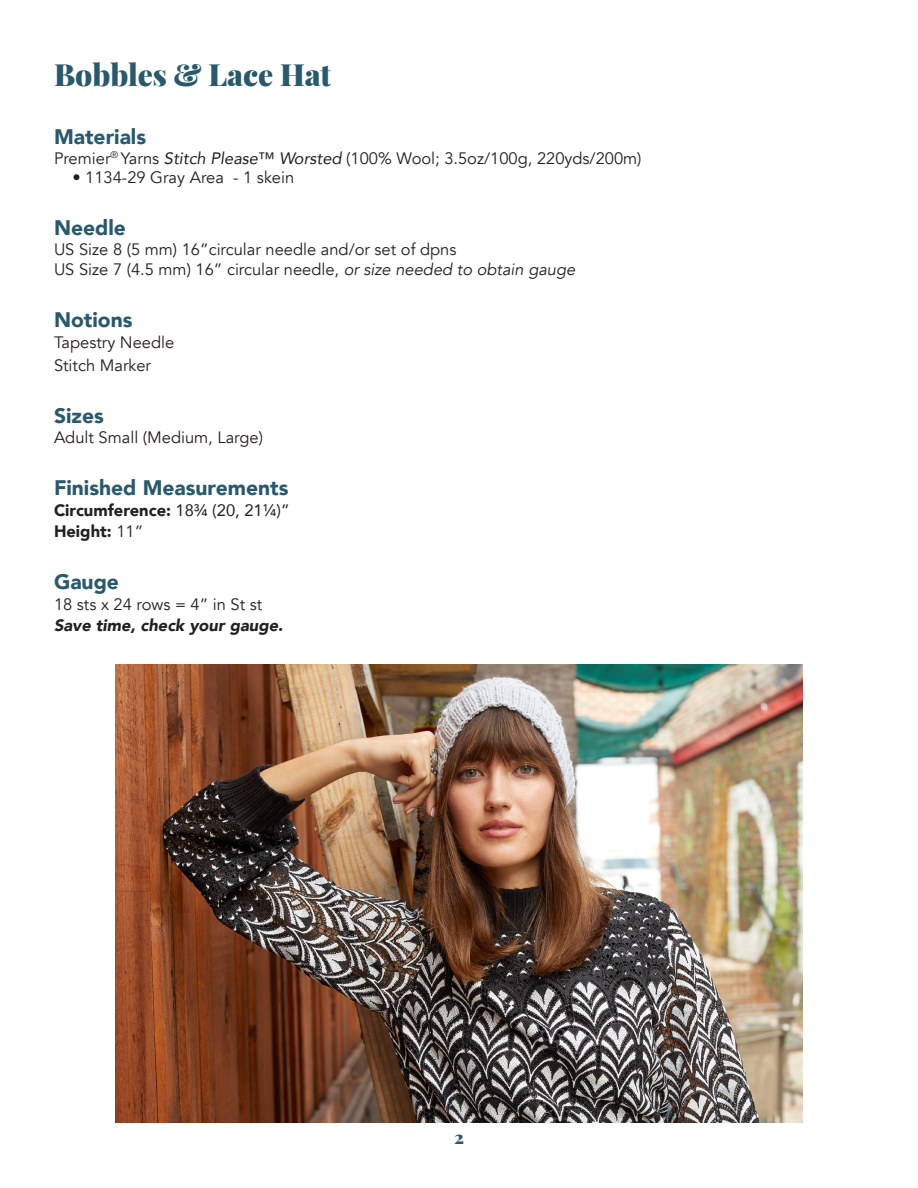
<style>
.page{position:relative;width:918px;height:1188px;background:#fff}
.page>*{position:absolute;margin:0;border:0;box-sizing:border-box;transform-origin:0 0}
.t1{font:30px "Playfair Display";color:#28596c}
.t2{font:900 21px "Avenir";color:#28596c}
.t3{font:18px "Playfair Display";color:#28596c}
.No_Spacing{font:16.5px "Avenir";color:#231f20}
.No_Spacing-2{font:900 16.5px "Avenir";color:#231f20}
.No_Spacing-3{font:italic 900 16.5px "Avenir";color:#231f20}
.s1{font-style:italic}
.s2{font-style:inherit}
.s3{font-weight:400}
</style>
<div class="page">
<img style="left:116px;top:665px;width:686px;height:458px">
<p class="t1" style="left:54px;top:52px;width:279px">Bobbles &amp; Lace Hat</p>
<p class="t2" style="left:54px;top:119px;width:94px">Materials</p>
<p class="No_Spacing" style="left:54px;top:148px;width:589px">Premier<sup>®</sup> Yarns <span class="s1">Stitch Please</span><span class="s2">™</span> <span class="s1">Worsted</span> (100% Wool; 3.5oz/100g, 220yds/200m)</p>
<p class="No_Spacing" style="left:72px;top:167px;width:223px">• 1134-29 Gray Area - 1 skein</p>
<p class="t2" style="left:54px;top:210px;width:73px">Needle</p>
<p class="No_Spacing" style="left:54px;top:239px;width:404px">US Size 8 (5 mm) 16”circular needle and/or set of dpns</p>
<p class="No_Spacing" style="left:54px;top:259px;width:523px">US Size 7 (4.5 mm) 16” circular needle, <span class="s1">or size needed to obtain gauge</span></p>
<p class="t2" style="left:54px;top:302px;width:80px">Notions</p>
<p class="No_Spacing" style="left:54px;top:332px;width:122px">Tapestry Needle</p>
<p class="No_Spacing" style="left:54px;top:355px;width:99px">Stitch Marker</p>
<p class="t2" style="left:54px;top:397px;width:51px">Sizes</p>
<p class="No_Spacing" style="left:54px;top:427px;width:211px">Adult Small (Medium, Large)</p>
<p class="t2" style="left:54px;top:469px;width:236px">Finished Measurements</p>
<p class="No_Spacing-2" style="left:54px;top:496px;width:237px">Circumference: <span class="s3">18¾ (20, 21¼)”</span></p>
<p class="No_Spacing-2" style="left:54px;top:517px;width:91px">Height: <span class="s3">11”</span></p>
<p class="t2" style="left:54px;top:564px;width:66px">Gauge</p>
<p class="No_Spacing" style="left:54px;top:594px;width:210px">18 sts x 24 rows = 4” in St st</p>
<p class="No_Spacing-3" style="left:54px;top:612px;width:231px">Save time, check your gauge.</p>
<p class="t3" style="left:454px;top:1123px;width:11px">2</p>
</div>
